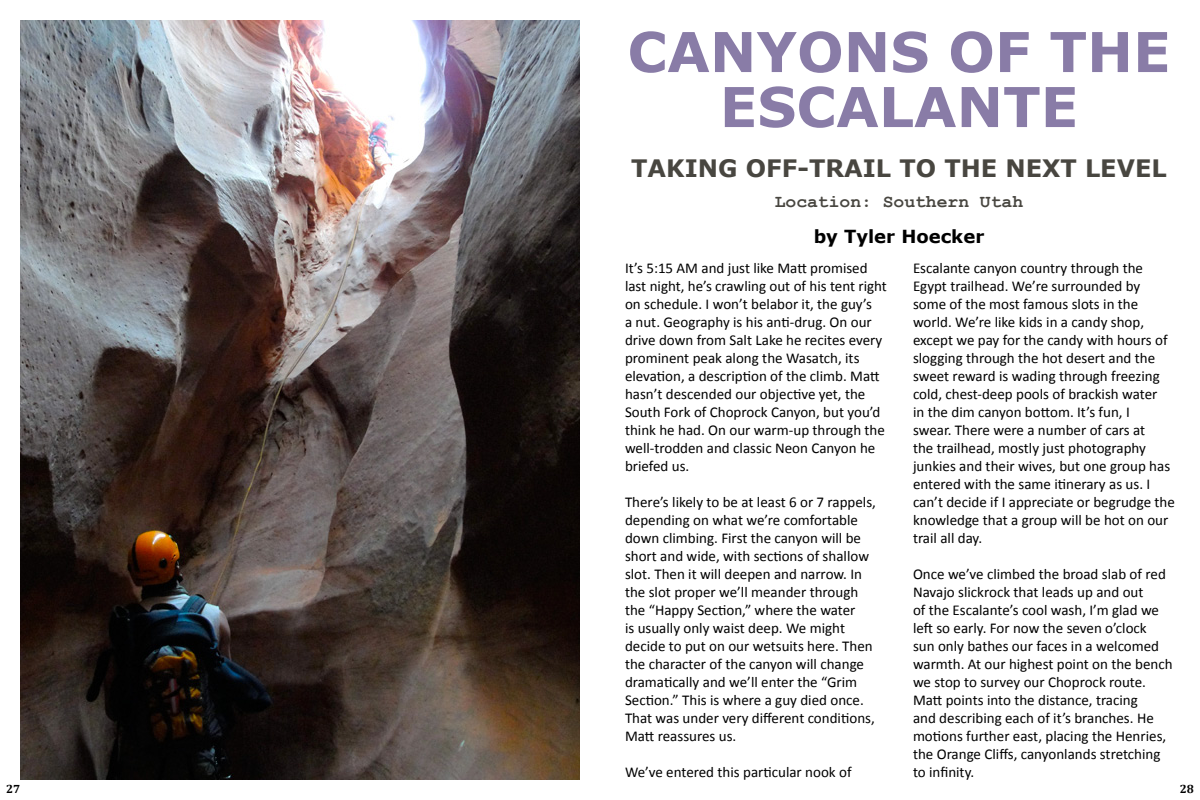
<style>
.page{position:relative;width:1200px;height:800px;background:#fff}
.page>*{position:absolute;margin:0;border:0;box-sizing:border-box;transform-origin:0 0}
.t1{font:700 55px/55px "Verdana";color:#897ca7;text-align:center}
.t2{font:700 24px "Verdana";color:#484640}
.t3{font:700 18px "Courier New";color:#484640}
.t4{font:700 18px "Verdana";color:#000}
.t5{font:15px/18px "Calibri";color:#000}
.t6{font:700 12px "Cambria";color:#000}
</style>
<div class="page">
<img style="left:20px;top:20px;width:560px;height:760px">
<p class="t1" style="left:627px;top:25px;width:545px">CANYONS OF THE<br>ESCALANTE</p>
<p class="t2" style="left:631px;top:153px;width:537px">TAKING OFF-TRAIL TO THE NEXT LEVEL</p>
<p class="t3" style="left:775px;top:191px;width:250px">Location: Southern Utah</p>
<p class="t4" style="left:814px;top:225px;width:172px">by Tyler Hoecker</p>
<p class="t5" style="left:625px;top:259px;width:263px">It’s 5:15 AM and just like Matt promised last night, he’s crawling out of his tent right on schedule. I won’t belabor it, the guy’s<br>a nut. Geography is his anti-drug. On our drive down from Salt Lake he recites every prominent peak along the Wasatch, its elevation, a description of the climb. Matt hasn’t descended our objective yet, the South Fork of Choprock Canyon, but you’d think he had. On our warm-up through the well-trodden and classic Neon Canyon he briefed us.</p>
<p class="t5" style="left:625px;top:493px;width:253px">There’s likely to be at least 6 or 7 rappels, depending on what we’re comfortable down climbing. First the canyon will be short and wide, with sections of shallow slot. Then it will deepen and narrow. In the slot proper we’ll meander through the “Happy Section,” where the water<br>is usually only waist deep. We might decide to put on our wetsuits here. Then the character of the canyon will change dramatically and we’ll enter the “Grim Section.” This is where a guy died once.<br>That was under very different conditions, Matt reassures us.</p>
<p class="t5" style="left:625px;top:763px;width:228px">We’ve entered this particular nook of</p>
<p class="t5" style="left:913px;top:259px;width:263px">Escalante canyon country through the Egypt trailhead. We’re surrounded by some of the most famous slots in the world. We’re like kids in a candy shop, except we pay for the candy with hours of slogging through the hot desert and the sweet reward is wading through freezing cold, chest-deep pools of brackish water<br>in the dim canyon bottom. It’s fun, I<br>swear. There were a number of cars at<br>the trailhead, mostly just photography junkies and their wives, but one group has entered with the same itinerary as us. I can’t decide if I appreciate or begrudge the knowledge that a group will be hot on our trail all day.</p>
<p class="t5" style="left:913px;top:565px;width:261px">Once we’ve climbed the broad slab of red Navajo slickrock that leads up and out<br>of the Escalante’s cool wash, I’m glad we left so early. For now the seven o’clock<br>sun only bathes our faces in a welcomed warmth. At our highest point on the bench we stop to survey our Choprock route.<br>Matt points into the distance, tracing<br>and describing each of it’s branches. He motions further east, placing the Henries, the Orange Cliffs, canyonlands stretching to infinity.</p>
<p class="t6" style="left:6px;top:782px;width:16px">27</p>
<p class="t6" style="left:1180px;top:782px;width:16px">28</p>
</div>
